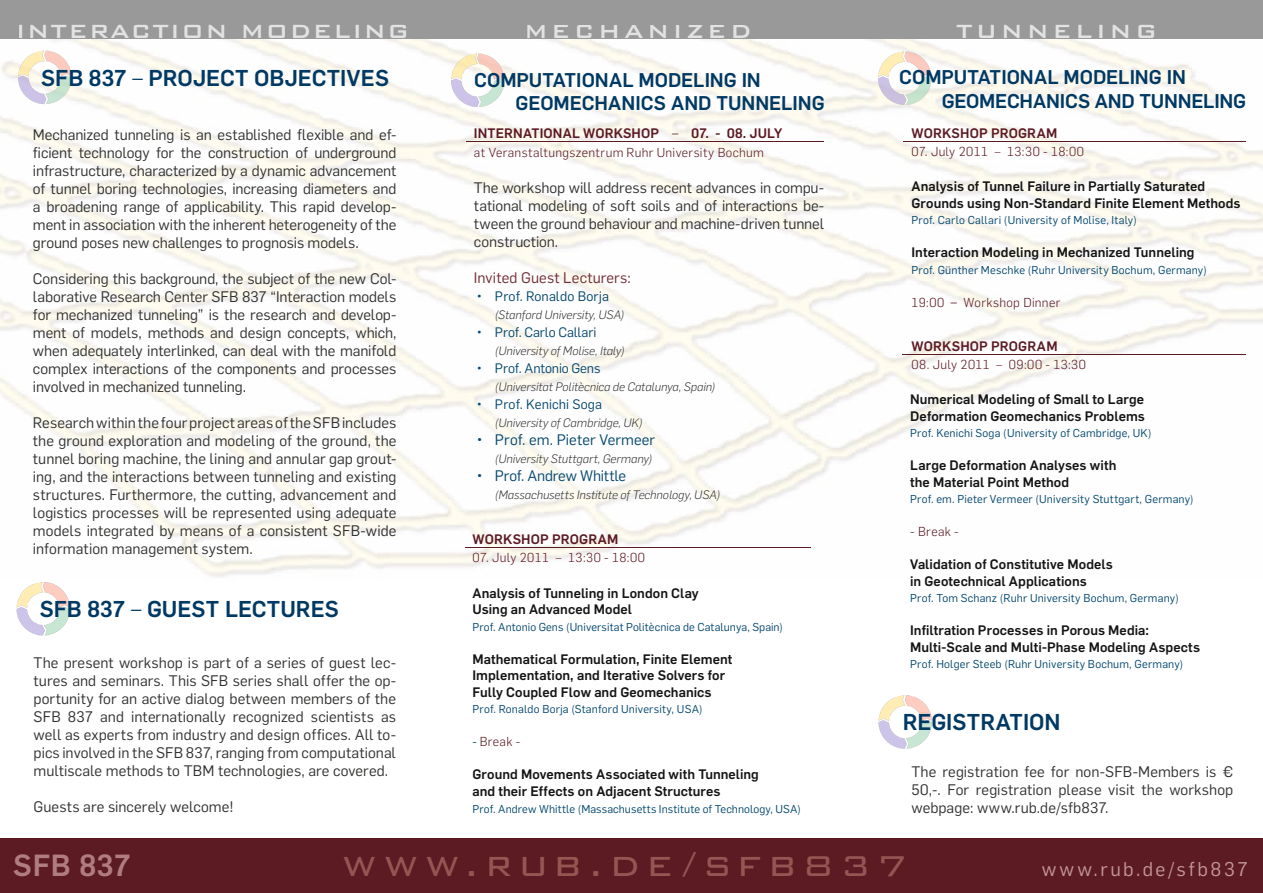
<style>
.page{position:relative;width:1263px;height:893px;background:#fff}
.page>*{position:absolute;margin:0;border:0;box-sizing:border-box;transform-origin:0 0}
.t1{font:300 45px "Bank Gothic BT";letter-spacing:.13em;color:#935653}
.t2{font:700 30px "Rub Flama";letter-spacing:.02em;color:#af7d7f}
.t3{font:500 25.5px "Bank Gothic BT";letter-spacing:.06em;color:#e2e2e2}
.t4{font:500 25.5px "Bank Gothic BT";letter-spacing:.14em;color:#e2e2e2}
.t5{font:700 22.5px "Rub Flama";letter-spacing:.005em;color:#003963}
.t6{font:700 19.5px/23.4px "Rub Flama";letter-spacing:-.005em;color:#003963}
.t7{font:19.5px "Rub Flama";letter-spacing:.135em;color:#c29697}
.t8{font:15px/18px "Rub Flama";color:#313130;text-align:justify}
.t9{font:15px "Rub Flama";color:#05486f}
.t10{font:15px "Rub Flama";letter-spacing:.01em;color:#6f2b33}
.t11{font:700 13.5px/16.5px "Rub Flama";letter-spacing:.005em;color:#131413}
.t12{font:700 13.5px "Rub Flama";letter-spacing:.01em;color:#5c1a23}
.t13{font:13.5px "Rub Flama";color:#05486f}
.t14{font:300 12.75px "Rub Flama";letter-spacing:.025em;color:#5c1a23}
.t15{font:italic 300 12px "Rub Flama";color:#313130}
.t16{font:11.25px "Rub Flama";letter-spacing:.015em;color:#05486f}
.s1{font-weight:400}
.s2{font-weight:400;font-size:12px;color:#05486f}
.s3{font-weight:400;font-size:13.5px}
.s4{font-size:38.25px}
</style>
<div class="page">
<img style="left:0;top:38px;width:1209px;height:539px">
<div style="left:0;top:0;width:1263px;height:38px;background:#999"></div>
<div style="left:0;top:839px;width:1263px;height:54px;background:#5c1a23"></div>
<img style="left:18px;top:51px;width:26px;height:25px">
<img style="left:44px;top:51px;width:28px;height:53px">
<img style="left:18px;top:76px;width:28px;height:28px">
<svg style="left:17px;top:582px;width:53px;height:53px"></svg>
<img style="left:451px;top:54px;width:26px;height:25px">
<img style="left:477px;top:54px;width:27px;height:53px">
<img style="left:451px;top:79px;width:28px;height:28px">
<img style="left:878px;top:51px;width:53px;height:25px">
<img style="left:878px;top:76px;width:53px;height:29px">
<hr style="left:467px;top:141px;width:357px;height:1px;background:#5c1a23">
<hr style="left:904px;top:141px;width:342px;height:1px;background:#5c1a23">
<hr style="left:465px;top:548px;width:346px;height:1px;background:#5c1a23">
<hr style="left:903px;top:354px;width:343px;height:1px;background:#5c1a23">
<svg style="left:878px;top:695px;width:54px;height:54px"></svg>
<h3 class="t3" style="left:16px;top:18px;width:395px">INTERACTION MODELING</h3>
<h3 class="t4" style="left:524px;top:18px;width:229px">MECHANIZED</h3>
<h3 class="t4" style="left:956px;top:18px;width:202px">TUNNELING</h3>
<h3 class="t5" style="left:41px;top:61px;width:349px">SFB 837 <span class="s1">–</span> PROJECT OBJECTIVES</h3>
<p class="t8" style="left:33px;top:124px;width:365px">Mechanized tunneling is an established flexible and ef&shy;ficient technology for the construction of underground infrastructure, characterized by a dynamic advancement of tunnel boring technologies, increasing diameters and a broadening range of applicability. This rapid develop&shy;ment in association with the inherent heterogeneity of the ground poses new challenges to prognosis models.</p>
<p class="t8" style="left:33px;top:268px;width:365px">Considering this background, the subject of the new Col&shy;laborative Research Center SFB 837 “Interaction models for mechanized tunneling” is the research and develop&shy;ment of models, methods and design concepts, which, when adequately interlinked, can deal with the manifold complex interactions of the components and processes involved in mechanized tunneling.</p>
<p class="t8" style="left:33px;top:412px;width:365px">Research within the four project areas of the SFB includes the ground exploration and modeling of the ground, the tunnel boring machine, the lining and annular gap grout&shy;ing, and the interactions between tunneling and existing structures. Furthermore, the cutting, advancement and logistics processes will be represented using adequate models integrated by means of a consistent SFB-wide information management system.</p>
<h3 class="t5" style="left:40px;top:593px;width:301px">SFB 837 <span class="s1">–</span> GUEST LECTURES</h3>
<p class="t8" style="left:34px;top:653px;width:364px">The present workshop is part of a series of guest lec&shy;tures and seminars. This SFB series shall offer the op&shy;portunity for an active dialog between members of the SFB 837 and internationally recognized scientists as well as experts from industry and design offices. All to&shy;pics involved in the SFB 837, ranging from computational multiscale methods to TBM technologies, are covered.</p>
<p class="t8" style="left:34px;top:797px;width:201px">Guests are sincerely welcome!</p>
<h3 class="t6" style="left:515px;top:66px;width:311px;text-indent:-41px">COMPUTATIONAL MODELING IN<br>GEOMECHANICS AND TUNNELING</h3>
<h3 class="t6" style="left:942px;top:64px;width:306px;text-indent:-43px">COMPUTATIONAL MODELING IN<br>GEOMECHANICS AND TUNNELING</h3>
<p class="t12" style="left:474px;top:123px;width:310px">INTERNATIONAL WORKSHOP <span class="s1">–</span> 07. - 08. JULY</p>
<p class="t14" style="left:474px;top:144px;width:292px">at Veranstaltungszentrum Ruhr University Bochum</p>
<p class="t8" style="left:474px;top:178px;width:352px">The workshop will address recent advances in compu&shy;tational modeling of soft soils and of interactions be&shy;tween the ground behaviour and machine-driven tunnel construction.</p>
<p class="t10" style="left:474px;top:267px;width:158px">Invited Guest Lecturers:</p>
<p class="t13" style="left:477px;top:287px;width:133px">• Prof. Ronaldo Borja</p>
<p class="t15" style="left:495px;top:307px;width:131px">(Stanford University, USA)</p>
<p class="t13" style="left:477px;top:323px;width:121px">• Prof. Carlo Callari</p>
<p class="t15" style="left:495px;top:343px;width:131px">(University of Molise, Italy)</p>
<p class="t13" style="left:477px;top:359px;width:125px">• Prof. Antonio Gens</p>
<p class="t15" style="left:495px;top:379px;width:222px">(Universitat Politècnica de Catalunya, Spain)</p>
<p class="t13" style="left:477px;top:395px;width:127px">• Prof. Kenichi Soga</p>
<p class="t15" style="left:495px;top:415px;width:149px">(University of Cambridge, UK)</p>
<p class="t9" style="left:477px;top:429px;width:180px">• Prof. em. Pieter Vermeer</p>
<p class="t15" style="left:495px;top:451px;width:159px">(University Stuttgart, Germany)</p>
<p class="t9" style="left:477px;top:465px;width:151px">• Prof. Andrew Whittle</p>
<p class="t15" style="left:495px;top:487px;width:227px">(Massachusetts Institute of Technology, USA)</p>
<p class="t12" style="left:472px;top:530px;width:148px">WORKSHOP PROGRAM</p>
<p class="t14" style="left:472px;top:549px;width:174px">07. July 2011 – 13:30 - 18:00</p>
<p class="t11" style="left:472px;top:584px;width:228px">Analysis of Tunneling in London Clay<br>Using an Advanced Model</p>
<p class="t16" style="left:472px;top:619px;width:312px">Prof. Antonio Gens (Universitat Politècnica de Catalunya, Spain)</p>
<p class="t11" style="left:472px;top:650px;width:261px">Mathematical Formulation, Finite Element<br>Implementation, and Iterative Solvers for<br>Fully Coupled Flow and Geomechanics</p>
<p class="t16" style="left:472px;top:702px;width:232px">Prof. Ronaldo Borja (Stanford University, USA)</p>
<p class="t14" style="left:472px;top:733px;width:49px"><span class="s2">-</span> Break -</p>
<p class="t11" style="left:472px;top:765px;width:288px">Ground Movements Associated with Tunneling and their Effects on Adjacent Structures</p>
<p class="t16" style="left:472px;top:801px;width:330px">Prof. Andrew Whittle (Massachusetts Institute of Technology, USA)</p>
<p class="t12" style="left:911px;top:123px;width:148px">WORKSHOP PROGRAM</p>
<p class="t14" style="left:911px;top:142px;width:174px">07. July 2011 – 13:30 - 18:00</p>
<p class="t11" style="left:911px;top:177px;width:331px">Analysis of Tunnel Failure in Partially Saturated<br>Grounds using Non-Standard Finite Element Methods</p>
<p class="t16" style="left:911px;top:212px;width:227px">Prof. Carlo Callari (University of Molise, Italy)</p>
<p class="t11" style="left:911px;top:243px;width:285px">Interaction Modeling in Mechanized Tunneling</p>
<p class="t16" style="left:911px;top:262px;width:297px">Prof. Günther Meschke (Ruhr University Bochum, Germany)</p>
<p class="t14" style="left:911px;top:294px;width:150px">19:00 <span class="s3">–</span> Workshop Dinner</p>
<p class="t12" style="left:911px;top:336px;width:148px">WORKSHOP PROGRAM</p>
<p class="t14" style="left:911px;top:355px;width:176px">08. July 2011 – 09:00 - 13:30</p>
<p class="t11" style="left:910px;top:390px;width:236px">Numerical Modeling of Small to Large<br>Deformation Geomechanics Problems</p>
<p class="t16" style="left:910px;top:426px;width:243px">Prof. Kenichi Soga (University of Cambridge, UK)</p>
<p class="t11" style="left:910px;top:456px;width:208px">Large Deformation Analyses with the Material Point Method</p>
<p class="t16" style="left:910px;top:492px;width:285px">Prof. em. Pieter Vermeer (University Stuttgart, Germany)</p>
<p class="t14" style="left:910px;top:523px;width:50px">- Break -</p>
<p class="t11" style="left:910px;top:555px;width:204px">Validation of Constitutive Models in Geotechnical Applications</p>
<p class="t16" style="left:910px;top:591px;width:270px">Prof. Tom Schanz (Ruhr University Bochum, Germany)</p>
<p class="t11" style="left:910px;top:621px;width:291px">Infiltration Processes in Porous Media:<br>Multi-Scale and Multi-Phase Modeling Aspects</p>
<p class="t16" style="left:910px;top:657px;width:275px">Prof. Holger Steeb (Ruhr University Bochum, Germany)</p>
<h3 class="t5" style="left:903px;top:706px;width:159px">REGISTRATION</h3>
<p class="t8" style="left:911px;top:761px;width:323px">The registration fee for non-SFB-Members is € 50,-. For registration please visit the workshop webpage: www.rub.de/sfb837.</p>
<h2 class="t2" style="left:13px;top:844px;width:119px">SFB 837</h2>
<h1 class="t1" style="left:343px;top:840px;width:566px">www.rub.de/sfb<span class="s4">837</span></h1>
<h3 class="t7" style="left:1042px;top:856px;width:208px">www.rub.de/sfb837</h3>
</div>
